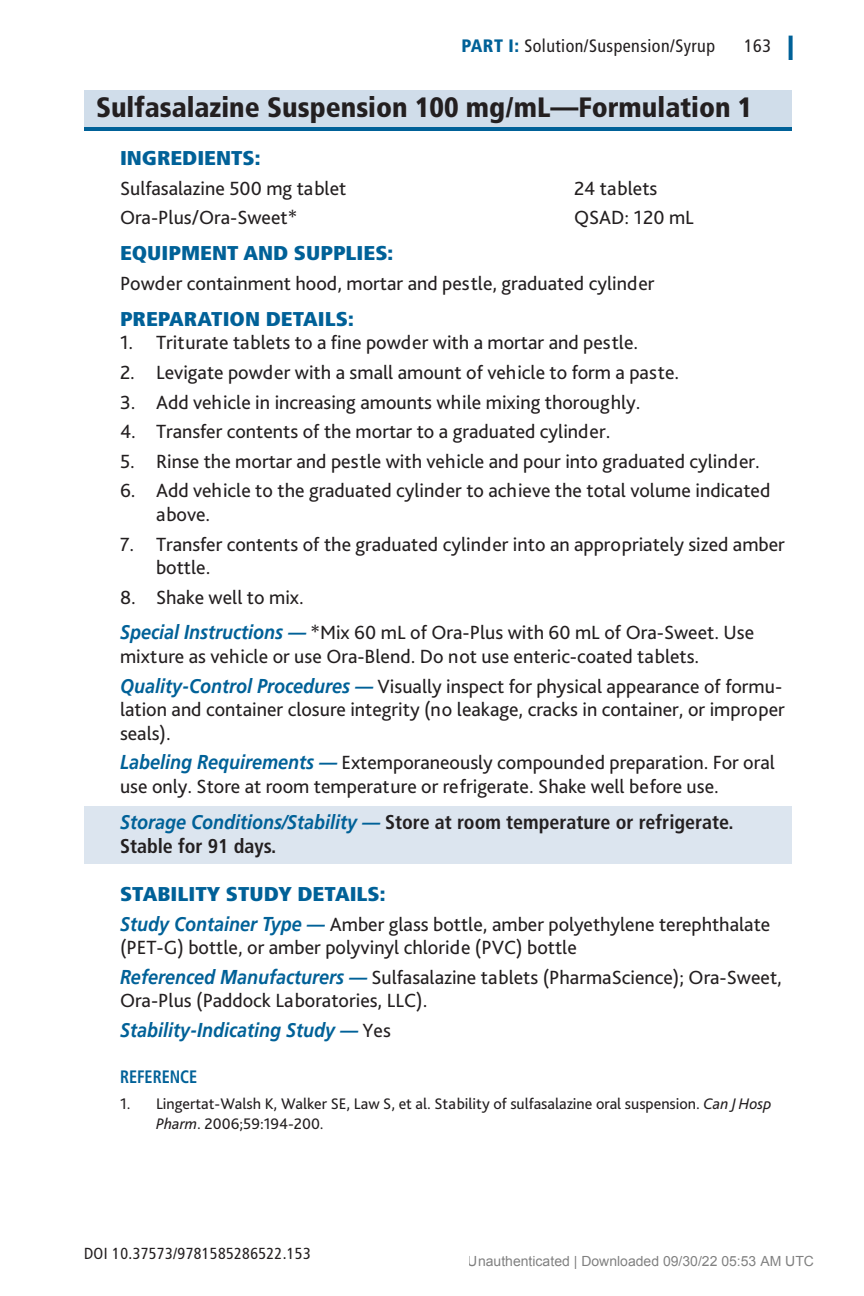
<style>
.page{position:relative;width:864px;height:1296px;background:#fff}
.page>*{position:absolute;margin:0;border:0;box-sizing:border-box;transform-origin:0 0}
.t1{font:900 condensed 28px "Frutiger LT Std";color:#231f20}
.Body--Ingredients{font:20px/23.6px "Bliss Pro";color:#231f20}
.Number{font:20px/23.6px "Bliss Pro";color:#231f20}
.Boxed_Lines{font:700 condensed 20px/24px "Frutiger LT Std";color:#231f20}
.t2{font:900 condensed 20px "Frutiger LT Std";color:#006198;scale:1.1 1}
.Body--Ingredients-2{font:italic 700 20px "Frutiger LT";color:#006198;scale:.9 1}
.t3{font:condensed 18px "Frutiger LT Std";letter-spacing:.025em;color:#231f20}
.Reference_Head{font:700 condensed 18px "Frutiger LT Std";color:#006198;scale:.9 1}
.References{font:16px/20px "Bliss Pro";color:#231f20}
.DOI{font:condensed 16px "Frutiger LT Std";letter-spacing:.025em;color:#231f20}
.t4{font:14px "Arial";color:rgb(0 0 0/.5)}
.s1{font-weight:900;color:#006198}
.s2{font-family:"Frutiger LT";font-weight:700;font-style:italic;color:#006198}
.s3{font-family:"Frutiger LT";font-style:italic;font-stretch:normal;color:#006198}
.s4{font-family:"Bliss Pro";font-weight:400;font-style:normal;color:#231f20}
.s5{font-style:italic}
</style>
<div class="page">
<svg style="left:789px;top:36px;width:4px;height:24px"></svg>
<div style="left:84px;top:90px;width:708px;height:40px;background:#d0ddea"></div>
<hr style="left:84px;top:127px;width:708px;height:4px;background:#006198">
<div style="left:84px;top:806px;width:708px;height:58px;background:#dce5ef"></div>
<p class="t3" style="left:461px;top:35px;width:255px"><span class="s1">PART I:</span> Solution/Suspension/Syrup</p>
<p class="t3" style="left:744px;top:35px;width:28px">163</p>
<h1 class="t1" style="left:96px;top:90px;width:658px">Sulfasalazine Suspension 100 mg/mL—Formulation 1</h1>
<h2 class="t2" style="left:120px;top:146px;width:129px">INGREDIENTS:</h2>
<p class="Body--Ingredients" style="left:120px;top:176px;width:228px">Sulfasalazine 500 mg tablet</p>
<p class="Body--Ingredients" style="left:574px;top:176px;width:85px">24 tablets</p>
<p class="Body--Ingredients" style="left:120px;top:205px;width:179px">Ora-Plus/Ora-Sweet*</p>
<p class="Body--Ingredients" style="left:574px;top:205px;width:121px">QSAD: 120 mL</p>
<h2 class="t2" style="left:120px;top:241px;width:250px">EQUIPMENT AND SUPPLIES:</h2>
<p class="Body--Ingredients" style="left:120px;top:271px;width:536px">Powder containment hood, mortar and pestle, graduated cylinder</p>
<h2 class="t2" style="left:120px;top:307px;width:214px">PREPARATION DETAILS:</h2>
<p class="Number" style="left:120px;top:330px;width:520px">1. Triturate tablets to a fine powder with a mortar and pestle.</p>
<p class="Number" style="left:120px;top:360px;width:561px">2. Levigate powder with a small amount of vehicle to form a paste.</p>
<p class="Number" style="left:120px;top:390px;width:522px">3. Add vehicle in increasing amounts while mixing thoroughly.</p>
<p class="Number" style="left:120px;top:419px;width:492px">4. Transfer contents of the mortar to a graduated cylinder.</p>
<p class="Number" style="left:120px;top:449px;width:642px">5. Rinse the mortar and pestle with vehicle and pour into graduated cylinder.</p>
<p class="Number" style="left:156px;top:478px;width:616px;text-indent:-36px">6. Add vehicle to the graduated cylinder to achieve the total volume indicated above.</p>
<p class="Number" style="left:156px;top:532px;width:630px;text-indent:-36px">7. Transfer contents of the graduated cylinder into an appropriately sized amber bottle.</p>
<p class="Number" style="left:120px;top:585px;width:185px">8. Shake well to mix.</p>
<p class="Body--Ingredients" style="left:120px;top:620px;width:636px"><span class="s2">Special Instructions —</span> *Mix 60 mL of Ora-Plus with 60 mL of Ora-Sweet. Use mixture as vehicle or use Ora-Blend. Do not use enteric-coated tablets.</p>
<p class="Body--Ingredients" style="left:120px;top:674px;width:666px"><span class="s2">Quality-Control Procedures —</span> Visually inspect for physical appearance of formu&shy;lation and container closure integrity (no leakage, cracks in container, or improper seals).</p>
<p class="Body--Ingredients" style="left:120px;top:750px;width:656px"><span class="s2">Labeling Requirements —</span> Extemporaneously compounded preparation. For oral use only. Store at room temperature or refrigerate. Shake well before use.</p>
<p class="Boxed_Lines" style="left:120px;top:810px;width:615px"><span class="s3">Storage Conditions/Stability —</span> Store at room temperature or refrigerate.<br>Stable for 91 days.</p>
<h2 class="t2" style="left:120px;top:882px;width:243px">STABILITY STUDY DETAILS:</h2>
<p class="Body--Ingredients" style="left:120px;top:912px;width:652px"><span class="s2">Study Container Type —</span> Amber glass bottle, amber polyethylene terephthalate (PET-G) bottle, or amber polyvinyl chloride (PVC) bottle</p>
<p class="Body--Ingredients" style="left:120px;top:965px;width:663px"><span class="s2">Referenced Manufacturers —</span> Sulfasalazine tablets (PharmaScience); Ora-Sweet,<br>Ora-Plus (Paddock Laboratories, LLC).</p>
<p class="Body--Ingredients-2" style="left:120px;top:1018px;width:302px">Stability-Indicating Study — <span class="s4">Yes</span></p>
<p class="Reference_Head" style="left:120px;top:1066px;width:88px">REFERENCE</p>
<p class="References" style="left:156px;top:1093px;width:617px;text-indent:-36px">1. Lingertat-Walsh K, Walker SE, Law S, et al. Stability of sulfasalazine oral suspension. <span class="s5">Can J Hosp<br>Pharm</span>. 2006;59:194-200.</p>
<p class="DOI" style="left:84px;top:1244px;width:228px">DOI 10.37573/9781585286522.153</p>
<p class="t4" style="left:468px;top:1253px;width:348px">Unauthenticated | Downloaded 09/30/22 05:53 AM UTC</p>
</div>
